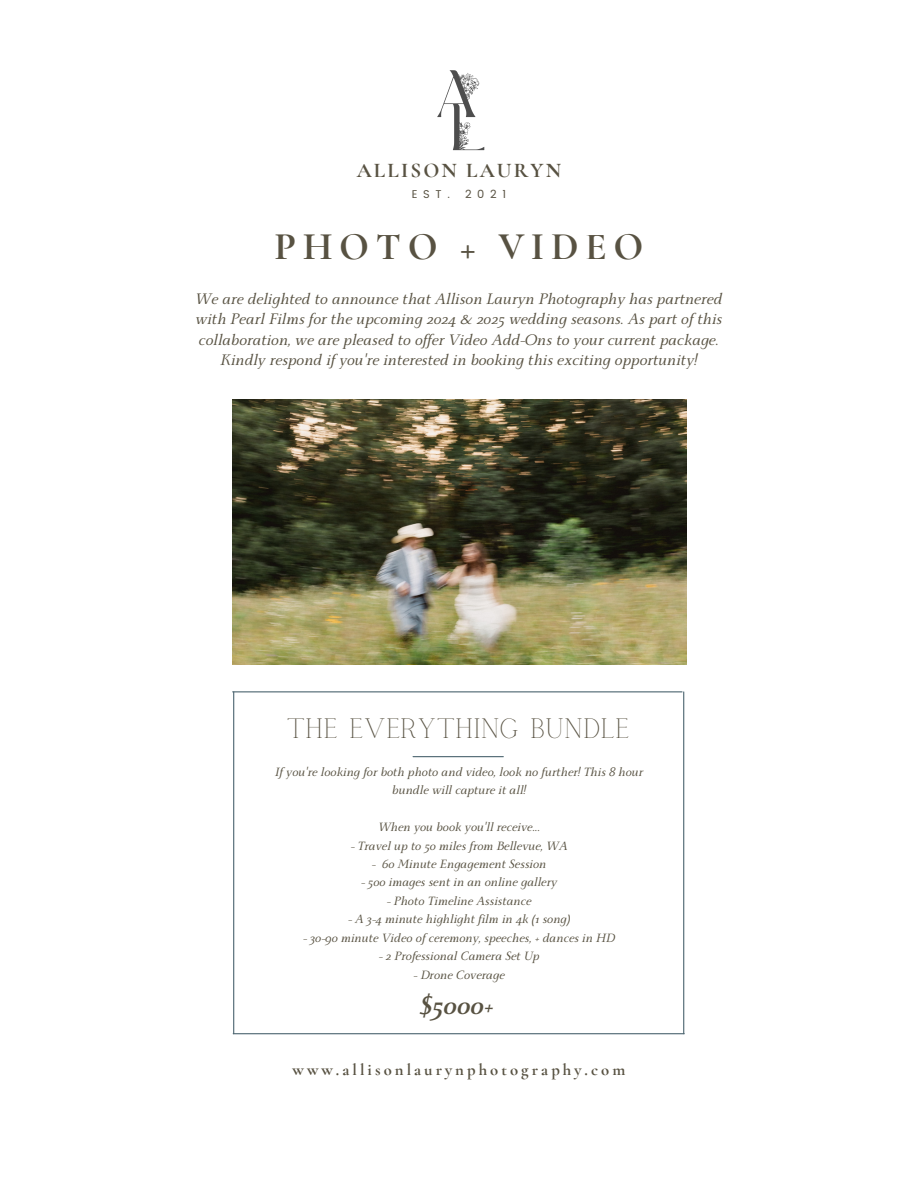
<style>
.page{position:relative;width:918px;height:1188px;background:#fff}
.page>*{position:absolute;margin:0;border:0;box-sizing:border-box;transform-origin:0 0}
.t1{font:700 39.15px "Cormorant Garamond";letter-spacing:.17em;color:#585242}
.t2{font:italic 700 28.2px "Monterchi Serif";color:#585242}
.t3{font:27.75px "Calgary";color:#585242}
.t4{font:700 21px "Cormorant Garamond";letter-spacing:.105em;color:#585242}
.t5{font:italic 16.95px/20.2px "Monterchi Serif";color:#585242;text-align:center}
.t6{font:700 16.65px "Cormorant Garamond";letter-spacing:.185em;color:#585242}
.t7{font:italic 13.35px/18.5px "Monterchi Serif";color:#585242;text-align:center}
.t8{font:11.4px "Poppins";letter-spacing:.505em;color:#585242}
</style>
<div class="page">
<img style="left:437px;top:70px;width:48px;height:81px">
<hr style="left:233px;top:692px;width:1px;height:342px;background:#4c6570">
<hr style="left:233px;top:1033px;width:451px;height:1px;background:#4c6570">
<hr style="left:683px;top:692px;width:1px;height:342px;background:#4c6570">
<hr style="left:233px;top:691px;width:449px;height:1px;background:#4c6570">
<img style="left:233px;top:400px;width:453px;height:264px">
<hr style="left:413px;top:756px;width:90px;height:1px;background:#4c6570">
<p class="t4" style="left:357px;top:158px;width:206px">ALLISON LAURYN</p>
<p class="t8" style="left:412px;top:188px;width:40px">EST.</p>
<p class="t8" style="left:465px;top:188px;width:43px">2021</p>
<p class="t1" style="left:274px;top:223px;width:371px">PHOTO + VIDEO</p>
<h4 class="t5" style="left:195px;top:292px;width:529px">We are delighted to announce that Allison Lauryn Photography has partnered with Pearl Films for the upcoming 2024 &amp; 2025 wedding seasons. As part of this collaboration, we are pleased to of er Video Add-Ons to your current package.<br>Kindly respond if you're interested in booking this exciting opportunity!</h4>
<p class="t3" style="left:286px;top:713px;width:345px">THE EVERYTHING BUNDLE</p>
<h6 class="t7" style="left:275px;top:765px;width:370px">If you're looking for both photo and video, look no further! This 8 hour bundle will capture it all!</h6>
<p class="t7" style="left:378px;top:820px;width:163px">When you book you'll receive...</p>
<h3 class="t7" style="left:351px;top:838px;width:219px">- Travel up to 50 miles from Bellevue, WA</h3>
<p class="t7" style="left:372px;top:857px;width:176px">- 60 Minute Engagement Session</p>
<p class="t7" style="left:361px;top:875px;width:198px">- 500 images sent in an online gallery</p>
<p class="t7" style="left:387px;top:894px;width:146px">- Photo Timeline Assistance</p>
<p class="t7" style="left:348px;top:912px;width:224px">- A 3-4 minute highlight film in 4k (1 song)</p>
<p class="t7" style="left:303px;top:931px;width:314px">- 30-90 minute Video of ceremony, speeches, + dances in HD</p>
<p class="t7" style="left:379px;top:949px;width:162px">- 2 Professional Camera Set Up</p>
<p class="t7" style="left:414px;top:967px;width:93px">- Drone Coverage</p>
<p class="t2" style="left:420px;top:991px;width:75px">$5000+</p>
<h2 class="t6" style="left:293px;top:1059px;width:334px">www.allisonlaurynphotography.com</h2>
</div>
